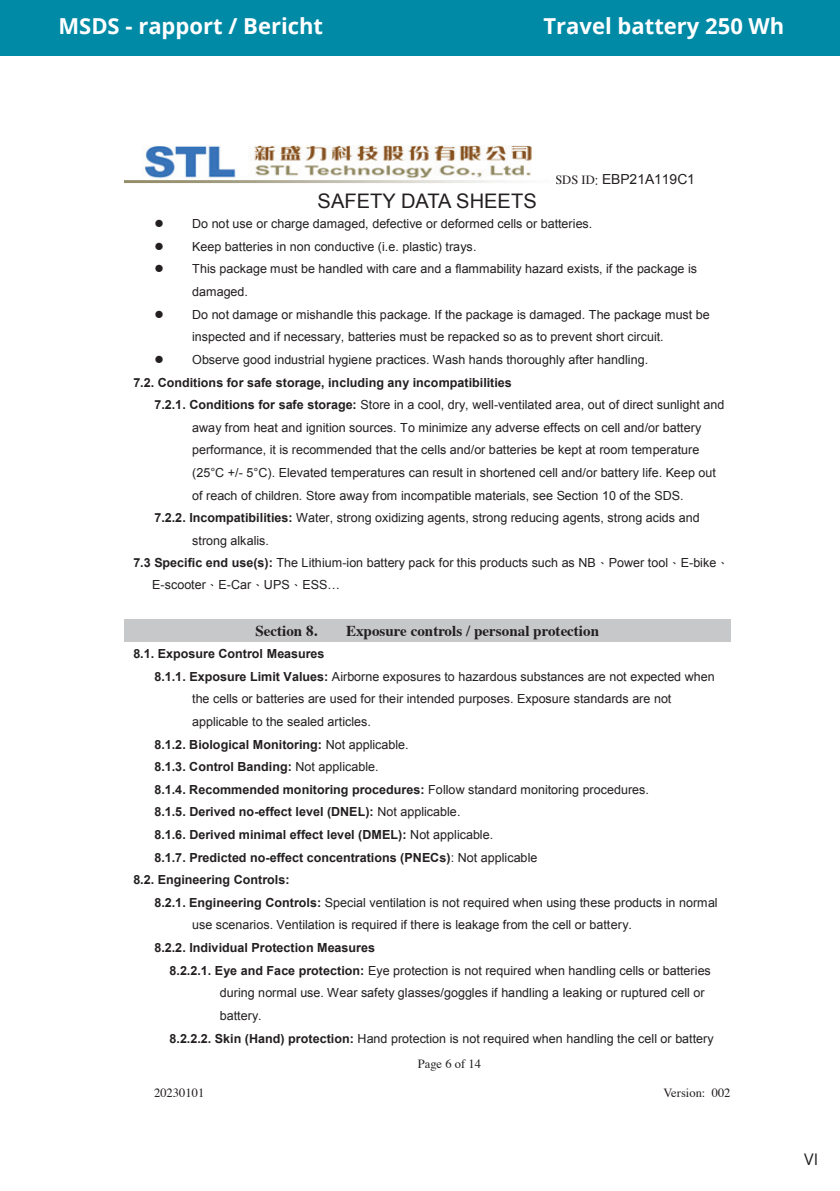
<style>
.page{position:relative;width:840px;height:1191px;background:#fff}
.page>*{position:absolute;margin:0;border:0;box-sizing:border-box;transform-origin:0 0}
.t1{font:700 22px "Open Sans";color:#fff}
.t2{font:20px "Arial";color:#231f20}
.t3{font:16px "Open Sans";color:#231f20}
.t4{font:700 15px "Times";color:#231f20}
.t5{font:13.8px "Arial";letter-spacing:-.005em;color:#231f20}
.t6{font:12.6px/22.6px "Arial";color:#231f20}
.t7{font:700 12.6px "Arial";color:#231f20}
.t8{font:12.6px "Times";letter-spacing:.005em;color:#231f20}
.s1{font-family:"Times";font-size:12.6px}
.s2{font-family:"P Ming Li U"}
.s3{font-weight:700}
.s4{font-weight:400}
</style>
<div class="page">
<div style="left:0;top:0;width:839px;height:55px;background:#008aa6"></div>
<img style="left:124px;top:146px;width:408px;height:38px">
<div style="left:124px;top:619px;width:606px;height:23px;background:#c7c8ca"></div>
<h1 class="t1" style="left:58px;top:10px;width:266px">MSDS - rapport / Bericht</h1>
<h1 class="t1" style="left:543px;top:10px;width:242px">Travel battery 250 Wh</h1>
<h2 class="t2" style="left:317px;top:188px;width:220px">SAFETY DATA SHEETS</h2>
<p class="t5" style="left:555px;top:170px;width:141px"><span class="s1">SDS ID</span><span class="s2">:</span> EBP21A119C1</p>
<p class="t6" style="left:154px;top:212px;width:439px">● Do not use or charge damaged, defective or deformed cells or batteries.</p>
<p class="t6" style="left:154px;top:235px;width:323px">● Keep batteries in non conductive (i.e. plastic) trays.</p>
<p class="t6" style="left:192px;top:258px;width:506px;text-indent:-38px">● This package must be handled with care and a flammability hazard exists, if the package is damaged.</p>
<p class="t6" style="left:192px;top:303px;width:519px;text-indent:-38px">● Do not damage or mishandle this package. If the package is damaged. The package must be inspected and if necessary, batteries must be repacked so as to prevent short circuit.</p>
<p class="t6" style="left:133px;top:348px;width:516px;text-indent:21px">● Observe good industrial hygiene practices. Wash hands thoroughly after handling.<br><span class="s3">7.2. Conditions for safe storage, including any incompatibilities</span></p>
<p class="t6" style="left:154px;top:393px;width:571px"><span class="s3">7.2.1. Conditions for safe storage:</span> Store in a cool, dry, well-ventilated area, out of direct sunlight and</p>
<p class="t6" style="left:192px;top:416px;width:510px">away from heat and ignition sources. To minimize any adverse effects on cell and/or battery</p>
<p class="t6" style="left:192px;top:439px;width:508px">performance, it is recommended that the cells and/or batteries be kept at room temperature</p>
<p class="t6" style="left:192px;top:461px;width:525px">(25°C +/- 5°C). Elevated temperatures can result in shortened cell and/or battery life. Keep out</p>
<p class="t6" style="left:192px;top:484px;width:492px">of reach of children. Store away from incompatible materials, see Section 10 of the SDS.</p>
<p class="t6" style="left:154px;top:507px;width:546px"><span class="s3">7.2.2. Incompatibilities:</span> Water, strong oxidizing agents, strong reducing agents, strong acids and</p>
<p class="t6" style="left:192px;top:529px;width:78px">strong alkalis.</p>
<p class="t6" style="left:133px;top:551px;width:596px"><span class="s3">7.3 Specific end use(s):</span> The Lithium-ion battery pack for this products such as NB<span class="s2">、</span>Power tool<span class="s2">、</span>E-bike<span class="s2">、</span></p>
<p class="t6" style="left:152px;top:573px;width:189px">E-scooter<span class="s2">、</span>E-Car<span class="s2">、</span>UPS<span class="s2">、</span>ESS…</p>
<p class="t4" style="left:255px;top:617px;width:63px">Section 8.</p>
<p class="t4" style="left:346px;top:617px;width:254px">Exposure controls / personal protection</p>
<p class="t7" style="left:133px;top:645px;width:193px">8.1. Exposure Control Measures</p>
<p class="t6" style="left:154px;top:665px;width:561px"><span class="s3">8.1.1. Exposure Limit Values:</span> Airborne exposures to hazardous substances are not expected when</p>
<p class="t6" style="left:192px;top:687px;width:480px">the cells or batteries are used for their intended purposes. Exposure standards are not</p>
<p class="t6" style="left:192px;top:710px;width:180px">applicable to the sealed articles.</p>
<p class="t7" style="left:154px;top:735px;width:256px">8.1.2. Biological Monitoring: <span class="s4">Not applicable.</span></p>
<p class="t7" style="left:154px;top:758px;width:225px">8.1.3. Control Banding: <span class="s4">Not applicable.</span></p>
<p class="t7" style="left:154px;top:781px;width:496px">8.1.4. Recommended monitoring procedures: <span class="s4">Follow standard monitoring procedures.</span></p>
<p class="t7" style="left:154px;top:803px;width:307px">8.1.5. Derived no-effect level (DNEL): <span class="s4">Not applicable.</span></p>
<p class="t7" style="left:154px;top:826px;width:340px">8.1.6. Derived minimal effect level (DMEL): <span class="s4">Not applicable.</span></p>
<p class="t7" style="left:154px;top:849px;width:384px">8.1.7. Predicted no-effect concentrations (PNECs)<span class="s4">: Not applicable</span></p>
<p class="t7" style="left:133px;top:871px;width:158px">8.2. Engineering Controls:</p>
<p class="t6" style="left:154px;top:891px;width:564px"><span class="s3">8.2.1. Engineering Controls:</span> Special ventilation is not required when using these products in normal</p>
<p class="t6" style="left:192px;top:913px;width:441px">use scenarios. Ventilation is required if there is leakage from the cell or battery.</p>
<p class="t7" style="left:154px;top:939px;width:222px">8.2.2. Individual Protection Measures</p>
<p class="t6" style="left:169px;top:959px;width:542px"><span class="s3">8.2.2.1. Eye and Face protection:</span> Eye protection is not required when handling cells or batteries</p>
<p class="t6" style="left:220px;top:981px;width:486px">during normal use. Wear safety glasses/goggles if handling a leaking or ruptured cell or</p>
<p class="t6" style="left:220px;top:1004px;width:43px">battery.</p>
<p class="t6" style="left:169px;top:1027px;width:545px"><span class="s3">8.2.2.2. Skin (Hand) protection:</span> Hand protection is not required when handling the cell or battery</p>
<p class="t8" style="left:417px;top:1052px;width:65px">Page 6 of 14</p>
<p class="t8" style="left:154px;top:1081px;width:52px">20230101</p>
<p class="t8" style="left:663px;top:1081px;width:68px">Version: 002</p>
<p class="t3" style="left:803px;top:1148px;width:15px">VI</p>
</div>
